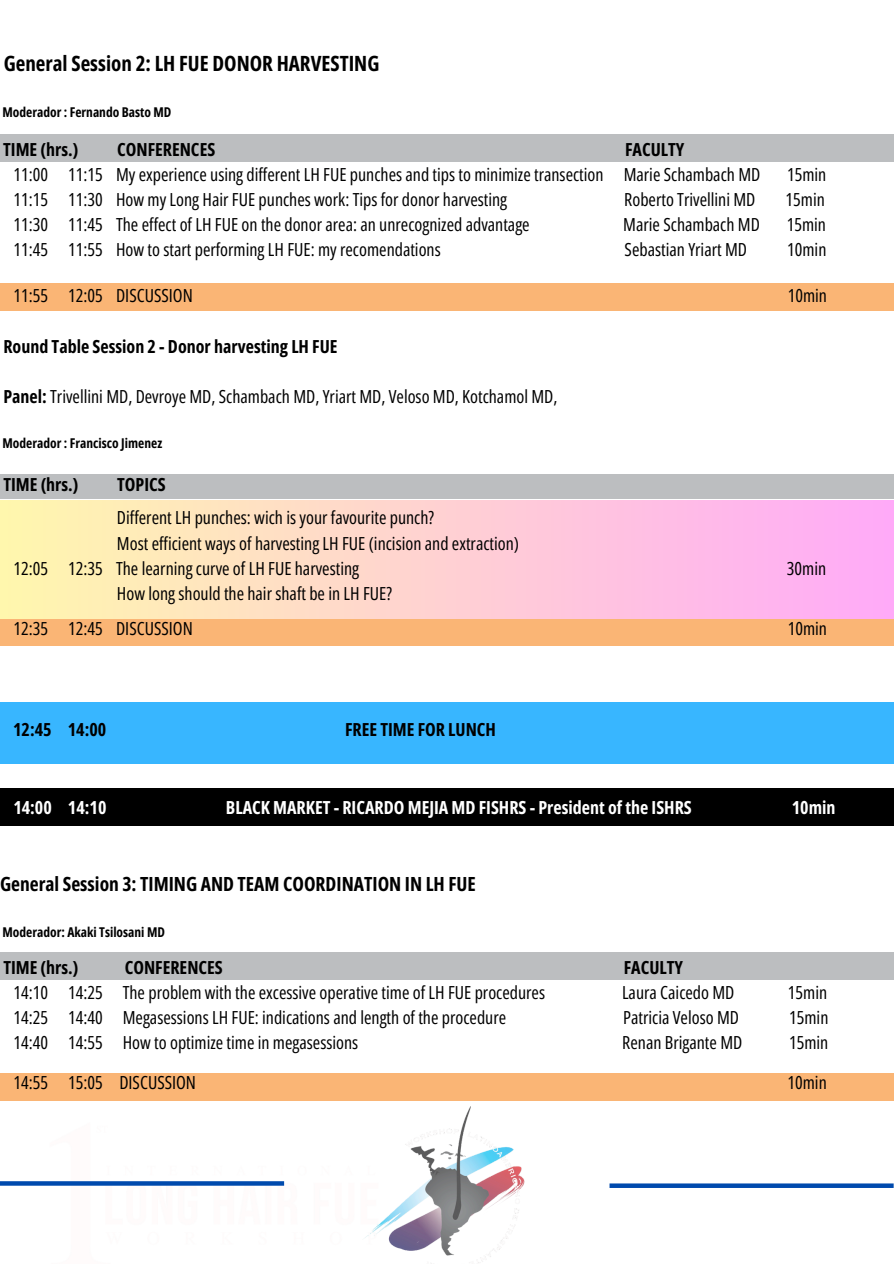
<style>
.page{position:relative;width:894px;height:1264px;background:#fff}
.page>*{position:absolute;margin:0;border:0;box-sizing:border-box;transform-origin:0 0}
.t1{font:700 21px "Open Sans Condensed";color:#000}
.t2{font:700 19.5px "Open Sans Condensed";color:#000}
.t3{font:18px/25.2px "Open Sans Condensed";color:#000}
.t4{font:700 18px "Open Sans Condensed";color:#000}
.t5{font:700 18px "Open Sans Condensed";color:#fff}
.t6{font:700 13.5px "Open Sans Condensed";color:#000}
.s1{font-weight:700}
</style>
<div class="page">
<div style="left:0;top:134px;width:893px;height:27px;background:#bcbec0"></div>
<div style="left:0;top:284px;width:893px;height:27px;background:#fab575"></div>
<div style="left:0;top:618px;width:893px;height:27px;background:#fab575"></div>
<div style="left:0;top:702px;width:893px;height:62px;background:#38b6ff"></div>
<div style="left:0;top:500px;width:893px;height:118px;background:linear-gradient(to right,#fff7ad,#ffaaf8)"></div>
<div style="left:0;top:787px;width:893px;height:38px;background:#000"></div>
<div style="left:0;top:953px;width:893px;height:27px;background:#bcbec0"></div>
<div style="left:0;top:1073px;width:893px;height:27px;background:#fab575"></div>
<div style="left:0;top:474px;width:893px;height:25px;background:#bcbec0"></div>
<img style="left:34px;top:1100px;width:500px;height:163px">
<svg style="left:0;top:1181px;width:284px;height:4px"></svg>
<svg style="left:609px;top:1183px;width:284px;height:4px"></svg>
<h1 class="t1" style="left:4px;top:49px;width:377px">General Session 2: LH FUE DONOR HARVESTING</h1>
<p class="t6" style="left:3px;top:103px;width:170px">Moderador : Fernando Basto MD</p>
<h4 class="t4" style="left:3px;top:136px;width:77px">TIME (hrs.)</h4>
<h4 class="t4" style="left:117px;top:136px;width:100px">CONFERENCES</h4>
<h4 class="t3" style="left:13px;top:136px;width:748px;text-indent:611px"><span class="s1">FACULTY<br></span>11:00 11:15 My experience using different LH FUE punches and tips to minimize transection Marie Schambach MD</h4>
<h4 class="t3" style="left:786px;top:161px;width:41px">15min</h4>
<h4 class="t3" style="left:13px;top:186px;width:495px">11:15 11:30 How my Long Hair FUE punches work: Tips for donor harvesting</h4>
<h4 class="t3" style="left:624px;top:186px;width:133px">Roberto Trivellini MD</h4>
<h4 class="t3" style="left:785px;top:186px;width:41px">15min</h4>
<h4 class="t3" style="left:13px;top:211px;width:517px">11:30 11:45 The effect of LH FUE on the donor area: an unrecognized advantage</h4>
<h4 class="t3" style="left:623px;top:211px;width:138px">Marie Schambach MD</h4>
<h4 class="t3" style="left:786px;top:211px;width:41px">15min</h4>
<h4 class="t3" style="left:13px;top:237px;width:429px">11:45 11:55 How to start performing LH FUE: my recomendations</h4>
<h4 class="t3" style="left:624px;top:237px;width:124px">Sebastian Yriart MD</h4>
<h4 class="t3" style="left:787px;top:237px;width:41px">10min</h4>
<h4 class="t3" style="left:13px;top:283px;width:181px">11:55 12:05 DISCUSSION</h4>
<h4 class="t3" style="left:787px;top:283px;width:41px">10min</h4>
<h3 class="t4" style="left:3px;top:333px;width:335px">Round Table Session 2 - Donor harvesting LH FUE</h3>
<h4 class="t3" style="left:3px;top:383px;width:555px"><span class="s1">Panel:</span> Trivellini MD, Devroye MD, Schambach MD, Yriart MD, Veloso MD, Kotchamol MD,</h4>
<p class="t6" style="left:3px;top:434px;width:161px">Moderador : Francisco Jimenez</p>
<h3 class="t4" style="left:3px;top:471px;width:77px">TIME (hrs.)</h3>
<h3 class="t4" style="left:117px;top:471px;width:50px">TOPICS</h3>
<h4 class="t3" style="left:117px;top:505px;width:318px">Different LH punches: wich is your favourite punch?</h4>
<h4 class="t3" style="left:117px;top:530px;width:403px">Most efficient ways of harvesting LH FUE (incision and extraction)</h4>
<h4 class="t3" style="left:13px;top:555px;width:347px">12:05 12:35 The learning curve of LH FUE harvesting</h4>
<h4 class="t3" style="left:786px;top:555px;width:41px">30min</h4>
<h4 class="t3" style="left:117px;top:580px;width:276px">How long should the hair shaft be in LH FUE?</h4>
<h4 class="t3" style="left:13px;top:615px;width:181px">12:35 12:45 DISCUSSION</h4>
<h4 class="t3" style="left:787px;top:615px;width:41px">10min</h4>
<h2 class="t4" style="left:13px;top:716px;width:95px">12:45 14:00</h2>
<h2 class="t4" style="left:345px;top:716px;width:152px">FREE TIME FOR LUNCH</h2>
<h3 class="t5" style="left:13px;top:795px;width:95px">14:00 14:10</h3>
<h3 class="t5" style="left:226px;top:795px;width:467px">BLACK MARKET - RICARDO MEJIA MD FISHRS - President of the ISHRS</h3>
<h3 class="t5" style="left:791px;top:795px;width:45px">10min</h3>
<h1 class="t2" style="left:0;top:870px;width:477px">General Session 3: TIMING AND TEAM COORDINATION IN LH FUE</h1>
<p class="t6" style="left:3px;top:922px;width:164px">Moderador: Akaki Tsilosani MD</p>
<h4 class="t4" style="left:3px;top:955px;width:77px">TIME (hrs.)</h4>
<h4 class="t4" style="left:125px;top:955px;width:99px">CONFERENCES</h4>
<h4 class="t4" style="left:623px;top:955px;width:61px">FACULTY</h4>
<h4 class="t3" style="left:13px;top:979px;width:533px">14:10 14:25 The problem with the excessive operative time of LH FUE procedures</h4>
<h4 class="t3" style="left:621px;top:979px;width:114px">Laura Caicedo MD</h4>
<h4 class="t3" style="left:787px;top:979px;width:41px">15min</h4>
<h4 class="t3" style="left:13px;top:1004px;width:494px">14:25 14:40 Megasessions LH FUE: indications and length of the procedure</h4>
<h4 class="t3" style="left:623px;top:1004px;width:117px">Patricia Veloso MD</h4>
<h4 class="t3" style="left:789px;top:1004px;width:41px">15min</h4>
<h4 class="t3" style="left:13px;top:1029px;width:346px">14:40 14:55 How to optimize time in megasessions</h4>
<h4 class="t3" style="left:622px;top:1029px;width:121px">Renan Brigante MD</h4>
<h4 class="t3" style="left:788px;top:1029px;width:41px">15min</h4>
<h4 class="t3" style="left:13px;top:1069px;width:184px">14:55 15:05 DISCUSSION</h4>
<h4 class="t3" style="left:787px;top:1069px;width:41px">10min</h4>
</div>
